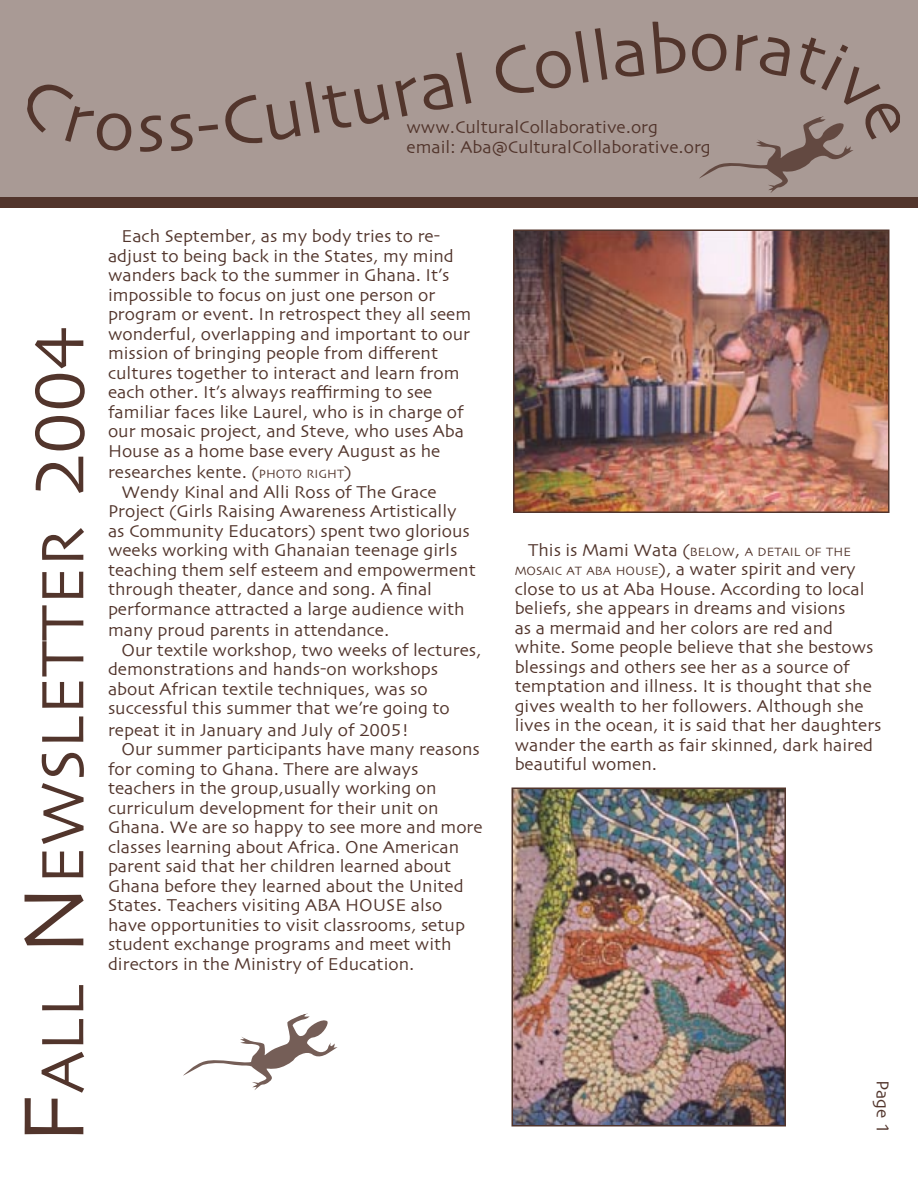
<style>
.page{position:relative;width:918px;height:1188px;background:#fff}
.page>*{position:absolute;margin:0;border:0;box-sizing:border-box;transform-origin:0 0}
.t1{font:63px "Skia";color:#52352c}
.t2{font:18px/19.5px "Skia";color:#52352c}
.t3{font:12.6px "Skia";color:#52352c}
.s1{font-size:90px}
.s2{font-size:72px}
.s3{font-size:12.6px}
.s4{font-size:18px}
</style>
<div class="page">
<div style="left:0;top:0;width:918px;height:206px;background:#a99a95"></div>
<svg style="left:27px;top:52px;width:445px;height:100px"></svg>
<svg style="left:495px;top:21px;width:405px;height:172px"></svg>
<div style="left:0;top:197px;width:918px;height:11px;background:#52352c"></div>
<svg style="left:183px;top:1013px;width:155px;height:77px"></svg>
<img style="left:516px;top:233px;width:371px;height:277px">
<div style="left:513px;top:230px;width:377px;height:283px;border:2px solid #52352c"></div>
<img style="left:515px;top:791px;width:268px;height:332px">
<div style="left:512px;top:788px;width:274px;height:338px;border:2px solid #52352c"></div>
<p class="t2" style="left:406px;top:119px;width:306px">www.CulturalCollaborative.org email: Aba@CulturalCollaborative.org</p>
<h1 class="t1" style="left:25px;top:1144px;width:818px;rotate:-90deg"><span class="s1">F</span>ALL <span class="s1">N</span>EWSLETTER <span class="s2">2004</span></h1>
<p class="t2" style="left:108px;top:228px;width:365px;text-indent:14px">Each September, as my body tries to re&shy;adjust to being back in the States, my mind wanders back to the summer in Ghana. It’s impossible to focus on just one person or program or event. In retrospect they all seem wonderful, overlapping and important to our mission of bringing people from different cultures together to interact and learn from each other. It’s always reaffirming to see familiar faces like Laurel, who is in charge of our mosaic project, and Steve, who uses Aba House as a home base every August as he</p>
<p class="t2" style="left:108px;top:464px;width:245px">researches kente. (<span class="s3">PHOTO RIGHT</span>)</p>
<p class="t2" style="left:122px;top:483px;width:317px">Wendy Kinal and Alli Ross of The Grace</p>
<p class="t2" style="left:108px;top:503px;width:350px">Project (Girls Raising Awareness Artistically</p>
<p class="t2" style="left:108px;top:522px;width:363px">as Community Educators) spent two glorious</p>
<p class="t2" style="left:108px;top:542px;width:351px">weeks working with Ghanaian teenage girls</p>
<p class="t2" style="left:108px;top:561px;width:369px">teaching them self esteem and empowerment</p>
<p class="t2" style="left:108px;top:581px;width:326px">through theater, dance and song. A final</p>
<p class="t2" style="left:108px;top:600px;width:358px">performance attracted a large audience with</p>
<p class="t2" style="left:108px;top:622px;width:283px">many proud parents in attendance.</p>
<p class="t2" style="left:122px;top:641px;width:362px">Our textile workshop, two weeks of lectures,</p>
<p class="t2" style="left:108px;top:661px;width:332px">demonstrations and hands-on workshops</p>
<p class="t2" style="left:108px;top:680px;width:321px">about African textile techniques, was so</p>
<p class="t2" style="left:108px;top:700px;width:343px">successful this summer that we’re going to</p>
<p class="t2" style="left:108px;top:721px;width:303px">repeat it in January and July of 2005!</p>
<p class="t2" style="left:122px;top:741px;width:360px">Our summer participants have many reasons</p>
<p class="t2" style="left:108px;top:760px;width:312px">for coming to Ghana. There are always</p>
<p class="t2" style="left:108px;top:780px;width:330px">teachers in the group,usually working on</p>
<p class="t2" style="left:108px;top:799px;width:332px">curriculum development for their unit on</p>
<p class="t2" style="left:108px;top:819px;width:376px">Ghana. We are so happy to see more and more</p>
<p class="t2" style="left:108px;top:838px;width:353px">classes learning about Africa. One American</p>
<p class="t2" style="left:108px;top:858px;width:345px">parent said that her children learned about</p>
<p class="t2" style="left:108px;top:877px;width:357px">Ghana before they learned about the United</p>
<p class="t2" style="left:108px;top:897px;width:336px">States. Teachers visiting ABA HOUSE also</p>
<p class="t2" style="left:108px;top:916px;width:359px">have opportunities to visit classrooms, setup</p>
<p class="t2" style="left:108px;top:936px;width:345px">student exchange programs and meet with</p>
<p class="t2" style="left:108px;top:955px;width:308px">directors in the Ministry of Education.</p>
<p class="t3" style="left:528px;top:544px;width:324px"><span class="s4">This is Mami Wata (</span>BELOW<span class="s4">,</span> A DETAIL OF THE</p>
<p class="t2" style="left:515px;top:561px;width:368px"><span class="s3">MOSAIC AT ABA HOUSE</span>), a water spirit and very close to us at Aba House. According to local beliefs, she appears in dreams and visions<br>as a mermaid and her colors are red and white. Some people believe that she bestows blessings and others see her as a source of temptation and illness. It is thought that she gives wealth to her followers. Although she lives in the ocean, it is said that her daughters wander the earth as fair skinned, dark haired beautiful women.</p>
<p class="t2" style="left:891px;top:1080px;width:55px;rotate:90deg">Page 1</p>
</div>
